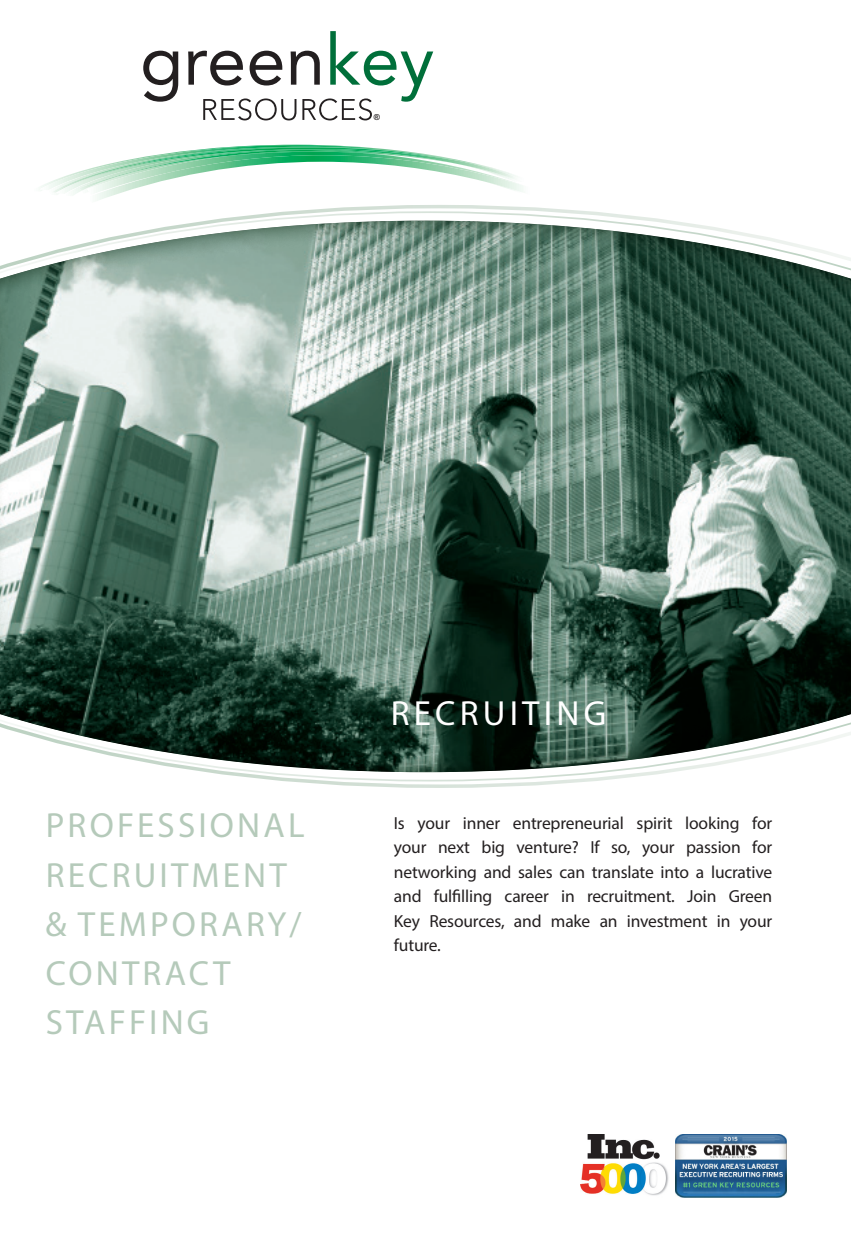
<style>
.page{position:relative;width:851px;height:1245px;background:#fff}
.page>*{position:absolute;margin:0;border:0;box-sizing:border-box;transform-origin:0 0}
.t1{font:35px/49px "Myriad Pro";letter-spacing:.09em;color:#b5caba}
.t2{font:35px "Myriad Pro";letter-spacing:.12em;color:#fff}
.Body{font:17.5px/24.5px "Myriad Pro";letter-spacing:-.01em;color:#231f20;text-align:justify}
.t3{font:700 8.22px "Arial";color:#231f20}
</style>
<div class="page">
<svg style="left:213px;top:210px;width:452px;height:572px"></svg>
<svg style="left:143px;top:51px;width:35px;height:51px"></svg>
<svg style="left:188px;top:32px;width:245px;height:88px"></svg>
<svg style="left:41px;top:145px;width:482px;height:56px"></svg>
<img style="left:276px;top:149px;width:247px;height:32px">
<img style="left:464px;top:162px;width:59px;height:18px">
<div style="left:0;top:220px;width:850px;height:553px;background:#00340f;opacity:.75"></div>
<img style="left:675px;top:1134px;width:111px;height:63px">
<img style="left:580px;top:1134px;width:89px;height:62px">
<p class="t3" style="left:374px;top:111px;width:8px">®</p>
<p class="t1" style="left:46px;top:800px;width:260px">PROFESSIONAL<br>RECRUITMENT &amp; TEMPORARY/<br>CONTRACT<br>STAFFING</p>
<p class="t2" style="left:391px;top:691px;width:217px">RECRUITING</p>
<p class="Body" style="left:394px;top:810px;width:380px">Is your inner entrepreneurial spirit looking for your next big venture? If so, your passion for networking and sales can translate into a lucrative and fulfilling career in recruitment. Join Green Key Resources, and make an investment in your future.</p>
</div>
